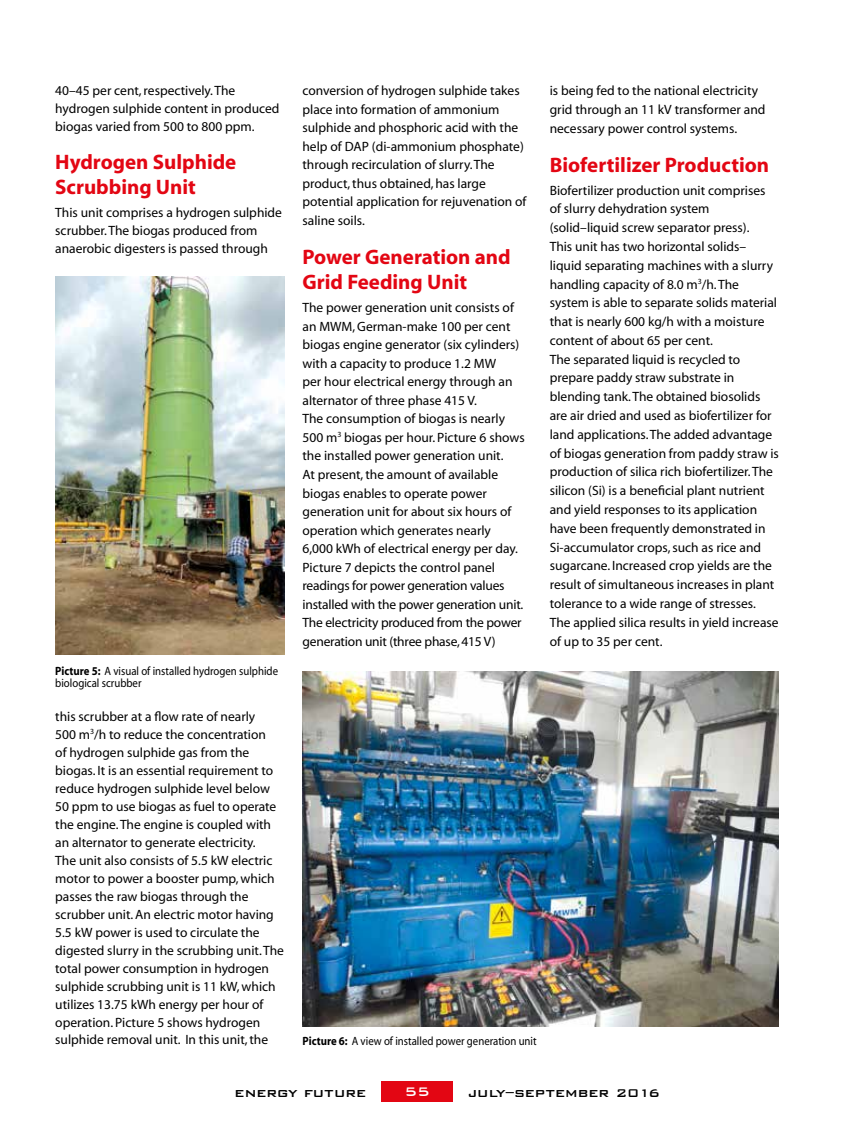
<style>
.page{position:relative;width:864px;height:1134px;background:#fff}
.page>*{position:absolute;margin:0;border:0;box-sizing:border-box;transform-origin:0 0}
.t1{font:700 21px/25.2px "Myriad";color:#e30613}
.t2{font:500 16.5px "Bank Gothic BT";color:#000}
.t3{font:500 16.5px "Bank Gothic BT";color:#fff}
.t4{font:13.5px/18.8px "Myriad";color:#000}
.t5{font:12px/12px "Myriad";color:#000;scale:.9 1}
.s1{font-weight:700}
.s2{font-size:15px}
</style>
<div class="page">
<div style="left:381px;top:1081px;width:72px;height:21px;background:#e30613"></div>
<img style="left:55px;top:277px;width:230px;height:378px">
<img style="left:303px;top:672px;width:476px;height:354px">
<p class="t4" style="left:55px;top:82px;width:226px;line-height:18px">40–45 per cent, respectively. The hydrogen sulphide content in produced biogas varied from 500 to 800 ppm.</p>
<h1 class="t1" style="left:55px;top:150px;width:183px">Hydrogen Sulphide<br>Scrubbing Unit</h1>
<p class="t4" style="left:55px;top:204px;width:228px;line-height:18px">This unit comprises a hydrogen sulphide scrubber. The biogas produced from anaerobic digesters is passed through</p>
<p class="t5" style="left:55px;top:665px;width:249px"><span class="s1">Picture 5:</span> A visual of installed hydrogen sulphide biological scrubber</p>
<p class="t4" style="left:55px;top:708px;width:230px;line-height:18px">this scrubber at a flow rate of nearly<br>500 m<sup>3</sup>/h to reduce the concentration<br>of hydrogen sulphide gas from the biogas. It is an essential requirement to reduce hydrogen sulphide level below 50 ppm to use biogas as fuel to operate the engine. The engine is coupled with an alternator to generate electricity.<br>The unit also consists of 5.5 kW electric motor to power a booster pump, which passes the raw biogas through the scrubber unit. An electric motor having 5.5 kW power is used to circulate the digested slurry in the scrubbing unit. The total power consumption in hydrogen sulphide scrubbing unit is 11 kW, which utilizes 13.75 kWh energy per hour of operation. Picture 5 shows hydrogen sulphide removal unit. In this unit, the</p>
<p class="t4" style="left:303px;top:82px;width:226px">conversion of hydrogen sulphide takes place into formation of ammonium sulphide and phosphoric acid with the help of DAP (di-ammonium phosphate) through recirculation of slurry. The product, thus obtained, has large potential application for rejuvenation of saline soils.</p>
<h1 class="t1" style="left:303px;top:244px;width:210px;line-height:25.8px">Power Generation and<br>Grid Feeding Unit</h1>
<p class="t4" style="left:303px;top:299px;width:224px">The power generation unit consists of an MWM, German-make 100 per cent biogas engine generator (six cylinders) with a capacity to produce 1.2 MW<br>per hour electrical energy through an alternator of three phase 415 V.<br>The consumption of biogas is nearly 500 m<sup>3</sup> biogas per hour. Picture 6 shows the installed power generation unit.<br>At present, the amount of available biogas enables to operate power generation unit for about six hours of operation which generates nearly 6,000 kWh of electrical energy per day.<br>Picture 7 depicts the control panel readings for power generation values installed with the power generation unit.<br>The electricity produced from the power generation unit (three phase, 415 V)</p>
<p class="t4" style="left:550px;top:82px;width:217px">is being fed to the national electricity grid through an 11 kV transformer and necessary power control systems.</p>
<h1 class="t1" style="left:550px;top:153px;width:221px">Biofertilizer Production</h1>
<p class="t4" style="left:550px;top:181px;width:231px">Biofertilizer production unit comprises of slurry dehydration system (solid–liquid screw separator press).<br>This unit has two horizontal solids– liquid separating machines with a slurry handling capacity of 8.0 m<sup>3</sup>/h. The system is able to separate solids material that is nearly 600 kg/h with a moisture content of about 65 per cent.<br>The separated liquid is recycled to prepare paddy straw substrate in blending tank. The obtained biosolids are air dried and used as biofertilizer for land applications. The added advantage of biogas generation from paddy straw is production of silica rich biofertilizer. The silicon (Si) is a beneficial plant nutrient and yield responses to its application have been frequently demonstrated in Si-accumulator crops, such as rice and sugarcane. Increased crop yields are the result of simultaneous increases in plant tolerance to a wide range of stresses.<br>The applied silica results in yield increase of up to 35 per cent.</p>
<p class="t5" style="left:303px;top:1035px;width:262px"><span class="s1">Picture 6:</span> A view of installed power generation unit</p>
<p class="t2" style="left:235px;top:1083px;width:133px">energy future</p>
<p class="t3" style="left:404px;top:1082px;width:27px">55</p>
<p class="t2" style="left:468px;top:1083px;width:194px">july–september <span class="s2">2016</span></p>
</div>
